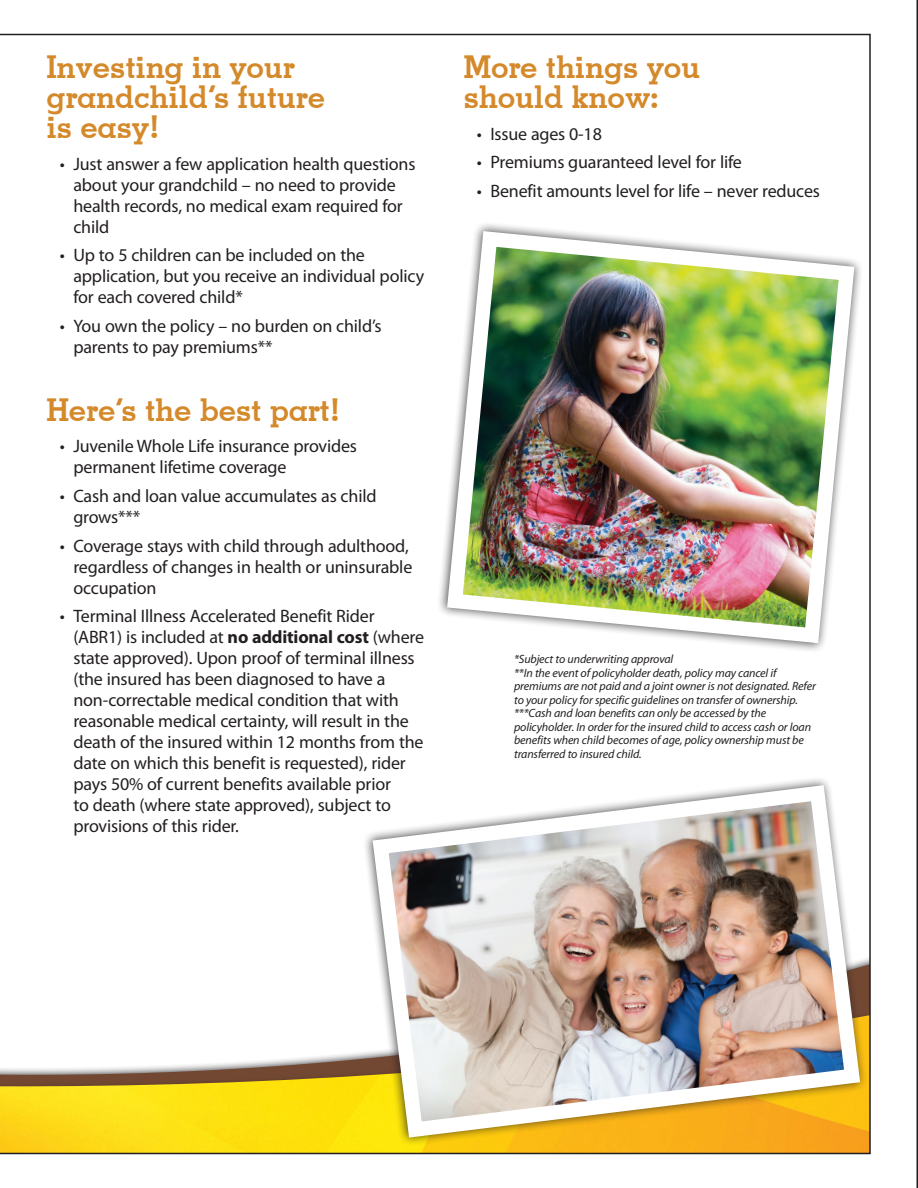
<style>
.page{position:relative;width:918px;height:1188px;background:#fff}
.page>*{position:absolute;margin:0;border:0;box-sizing:border-box;transform-origin:0 0}
.Headers{font:700 31.5px/30px "Memphis";letter-spacing:-.01em;color:#d4892a}
.t1{font:18px/21px "Myriad Pro";letter-spacing:-.01em;color:#231f20}
.Footnote{font:italic 12px/13.5px "Myriad Pro";letter-spacing:-.01em;color:#231f20}
.s1{font-weight:700}
</style>
<div class="page">
<img style="left:0;top:0;width:918px;height:1188px">
<p class="Headers" style="left:46px;top:51px;width:280px">Investing in your grandchild’s future is easy!</p>
<p class="t1" style="left:73px;top:153px;width:344px;text-indent:-14px">• Just answer a few application health questions about your grandchild – no need to provide health records, no medical exam required for child</p>
<p class="t1" style="left:73px;top:245px;width:352px;text-indent:-14px">• Up to 5 children can be included on the application, but you receive an individual policy for each covered child*</p>
<p class="t1" style="left:73px;top:316px;width:310px;text-indent:-14px">• You own the policy – no burden on child’s parents to pay premiums**</p>
<p class="Headers" style="left:46px;top:394px;width:295px">Here’s the best part!</p>
<p class="t1" style="left:73px;top:436px;width:285px;text-indent:-14px">• Juvenile Whole Life insurance provides permanent lifetime coverage</p>
<p class="t1" style="left:73px;top:486px;width:305px;text-indent:-14px">• Cash and loan value accumulates as child grows***</p>
<p class="t1" style="left:73px;top:535px;width:340px;text-indent:-14px">• Coverage stays with child through adulthood, regardless of changes in health or uninsurable occupation</p>
<p class="t1" style="left:73px;top:606px;width:352px;text-indent:-14px">• Terminal Illness Accelerated Benefit Rider (ABR1) is included at <span class="s1">no additional cost</span> (where state approved). Upon proof of terminal illness (the insured has been diagnosed to have a non-correctable medical condition that with reasonable medical certainty, will result in the death of the insured within 12 months from the date on which this benefit is requested), rider pays 50% of current benefits available prior<br>to death (where state approved), subject to provisions of this rider.</p>
<p class="Headers" style="left:463px;top:51px;width:238px">More things you should know:</p>
<p class="t1" style="left:477px;top:123px;width:126px">• Issue ages 0-18</p>
<p class="t1" style="left:477px;top:152px;width:267px">• Premiums guaranteed level for life</p>
<p class="t1" style="left:477px;top:181px;width:345px">• Benefit amounts level for life – never reduces</p>
<p class="Footnote" style="left:514px;top:653px;width:161px">*Subject to underwriting approval</p>
<p class="Footnote" style="left:514px;top:666px;width:303px">**In the event of policyholder death, policy may cancel if premiums are not paid and a joint owner is not designated. Refer to your policy for specific guidelines on transfer of ownership.</p>
<p class="Footnote" style="left:514px;top:707px;width:299px">***Cash and loan benefits can only be accessed by the policyholder. In order for the insured child to access cash or loan benefits when child becomes of age, policy ownership must be transferred to insured child.</p>
</div>
